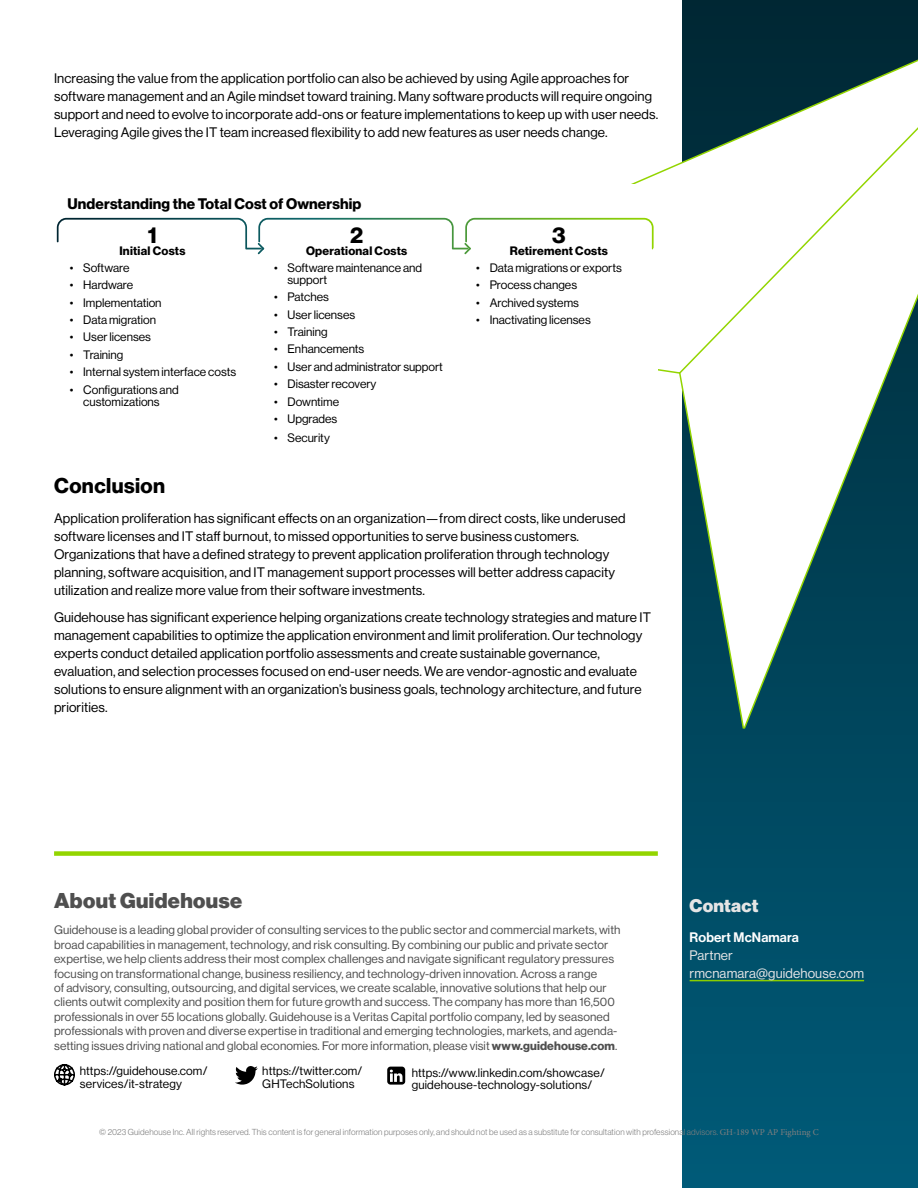
<style>
.page{position:relative;width:918px;height:1188px;background:#fff}
.page>*{position:absolute;margin:0;border:0;box-sizing:border-box;transform-origin:0 0}
.t1{font:22.5px "N Haas Grotesk DS Pro 75 Bd";color:#000}
.t2{font:21px "N Haas Grotesk DS Pro 95 Blk";letter-spacing:.02em;color:#4f4f4f}
.t3{font:21px "N Haas Grotesk DS Pro 75 Bd";letter-spacing:.02em;color:#000}
.t4{font:18px "N Haas Grotesk DS Pro 95 Blk";letter-spacing:.01em;color:#e5e5e5}
.t5{font:15px "N Haas Grotesk DS Pro 75 Bd";letter-spacing:.01em;color:#000}
.t6{font:13.5px/18px "N Haas Grotesk DS Pro 55 Rg";letter-spacing:.01em;color:#000}
.t7{font:13.5px/18px "N Haas Grotesk DS Pro 55 Rg";letter-spacing:.01em;color:#e5e5e5}
.t8{font:13.5px "N Haas Grotesk DS Pro 65 Md";letter-spacing:.01em;color:#fff}
.t9{font:12px/14.4px "N Haas Grotesk DS Pro 55 Rg";letter-spacing:.01em;color:#4f4f4f}
.t10{font:12px/12px "N Haas Grotesk DS Pro 55 Rg";color:#000}
.t11{font:12px "N Haas Grotesk DS Pro 75 Bd";letter-spacing:.02em;color:#000}
.t12{font:8.55px "N Haas Grotesk DS Pro 45 Lt";letter-spacing:.015em;color:#7f7f7f}
.s1{font-family:"N Haas Grotesk DS Pro 75 Bd"}
.s2{font-family:"Minion Pro";font-size:9px}
</style>
<div class="page">
<div style="left:682px;top:0;width:236px;height:1188px;background:linear-gradient(to right,#00506b,#00506b)"></div>
<svg style="left:631px;top:4px;width:287px;height:726px"></svg>
<div style="left:54px;top:184px;width:604px;height:269px;background:#fff"></div>
<svg style="left:57px;top:218px;width:597px;height:36px"></svg>
<div style="left:54px;top:851px;width:604px;height:5px;background:#93d500"></div>
<hr style="left:690px;top:980px;width:174px;height:1px;background:#8acd00">
<svg style="left:387px;top:1067px;width:18px;height:18px"></svg>
<svg style="left:235px;top:1066px;width:23px;height:19px"></svg>
<svg style="left:54px;top:1064px;width:21px;height:22px"></svg>
<p class="t6" style="left:54px;top:69px;width:606px">Increasing the value from the application portfolio can also be achieved by using Agile approaches for software management and an Agile mindset toward training. Many software products will require ongoing support and need to evolve to incorporate add-ons or feature implementations to keep up with user needs.<br>Leveraging Agile gives the IT team increased flexibility to add new features as user needs change.</p>
<p class="t5" style="left:68px;top:195px;width:295px">Understanding the Total Cost of Ownership</p>
<h1 class="t1" style="left:148px;top:222px;width:11px">1</h1>
<p class="t11" style="left:119px;top:244px;width:68px">Initial Costs</p>
<p class="t10" style="left:70px;top:262px;width:61px">• Software</p>
<p class="t10" style="left:70px;top:279px;width:65px">• Hardware</p>
<p class="t10" style="left:70px;top:297px;width:93px">• Implementation</p>
<p class="t10" style="left:70px;top:314px;width:88px">• Data migration</p>
<p class="t10" style="left:70px;top:331px;width:83px">• User licenses</p>
<p class="t10" style="left:70px;top:349px;width:55px">• Training</p>
<p class="t10" style="left:70px;top:366px;width:168px">• Internal system interface costs</p>
<p class="t10" style="left:70px;top:384px;width:110px;text-align:center">• Configurations and customizations</p>
<h1 class="t1" style="left:350px;top:222px;width:15px">2</h1>
<p class="t11" style="left:306px;top:244px;width:103px">Operational Costs</p>
<p class="t10" style="left:288px;top:262px;width:136px;text-indent:-14px">• Software maintenance and support</p>
<p class="t10" style="left:274px;top:291px;width:56px">• Patches</p>
<p class="t10" style="left:274px;top:309px;width:83px">• User licenses</p>
<p class="t10" style="left:274px;top:326px;width:55px">• Training</p>
<p class="t10" style="left:274px;top:343px;width:92px">• Enhancements</p>
<p class="t10" style="left:274px;top:361px;width:170px">• User and administrator support</p>
<p class="t10" style="left:274px;top:378px;width:104px">• Disaster recovery</p>
<p class="t10" style="left:274px;top:396px;width:67px">• Downtime</p>
<p class="t10" style="left:274px;top:413px;width:65px">• Upgrades</p>
<p class="t10" style="left:274px;top:432px;width:57px">• Security</p>
<h1 class="t1" style="left:552px;top:222px;width:15px">3</h1>
<p class="t11" style="left:510px;top:244px;width:100px">Retirement Costs</p>
<p class="t10" style="left:476px;top:262px;width:147px">• Data migrations or exports</p>
<p class="t10" style="left:476px;top:279px;width:102px">• Process changes</p>
<p class="t10" style="left:476px;top:297px;width:104px">• Archived systems</p>
<p class="t10" style="left:476px;top:314px;width:116px">• Inactivating licenses</p>
<h2 class="t3" style="left:54px;top:473px;width:113px">Conclusion</h2>
<p class="t6" style="left:54px;top:509px;width:573px">Application proliferation has significant effects on an organization—from direct costs, like underused software licenses and IT staff burnout, to missed opportunities to serve business customers.<br>Organizations that have a defined strategy to prevent application proliferation through technology planning, software acquisition, and IT management support processes will better address capacity utilization and realize more value from their software investments.</p>
<p class="t6" style="left:54px;top:608px;width:598px">Guidehouse has significant experience helping organizations create technology strategies and mature IT management capabilities to optimize the application environment and limit proliferation. Our technology experts conduct detailed application portfolio assessments and create sustainable governance, evaluation, and selection processes focused on end-user needs. We are vendor-agnostic and evaluate solutions to ensure alignment with an organization’s business goals, technology architecture, and future priorities.</p>
<h2 class="t2" style="left:54px;top:888px;width:190px">About Guidehouse</h2>
<p class="t9" style="left:54px;top:923px;width:568px">Guidehouse is a leading global provider of consulting services to the public sector and commercial markets, with broad capabilities in management, technology, and risk consulting. By combining our public and private sector expertise, we help clients address their most complex challenges and navigate significant regulatory pressures focusing on transformational change, business resiliency, and technology-driven innovation. Across a range<br>of advisory, consulting, outsourcing, and digital services, we create scalable, innovative solutions that help our clients outwit complexity and position them for future growth and success. The company has more than 16,500 professionals in over 55 locations globally. Guidehouse is a Veritas Capital portfolio company, led by seasoned professionals with proven and diverse expertise in traditional and emerging technologies, markets, and agenda&shy;setting issues driving national and global economies. For more information, please visit <span class="s1">www.guidehouse.com</span>.</p>
<p class="t8" style="left:690px;top:929px;width:111px">Robert McNamara</p>
<h3 class="t4" style="left:690px;top:895px;width:70px">Contact</h3>
<p class="t7" style="left:690px;top:946px;width:176px">Partner rmcnamara@guidehouse.com</p>
<p class="t10" style="left:80px;top:1065px;width:129px;line-height:12.9px">https://guidehouse.com/ services/it-strategy</p>
<p class="t10" style="left:262px;top:1065px;width:102px;line-height:12.9px">https://twitter.com/<br>GHTechSolutions</p>
<p class="t10" style="left:412px;top:1067px;width:195px">https://www.linkedin.com/showcase/ guidehouse-technology-solutions/</p>
<p class="t12" style="left:99px;top:1127px;width:721px">© 2023 Guidehouse Inc. All rights reserved. This content is for general information purposes only, and should not be used as a substitute for consultation with professional advisors. <span class="s2">GH-189 WP AP Fighting C</span></p>
</div>
